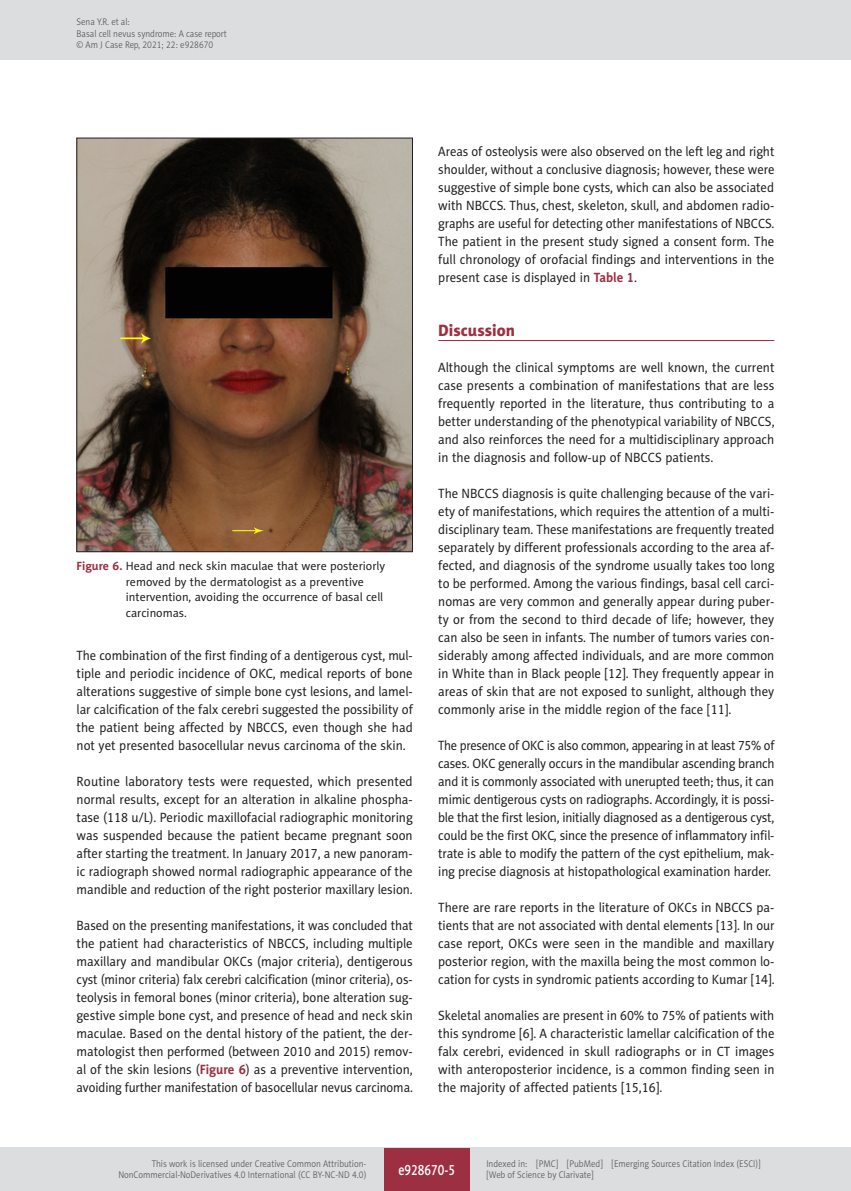
<style>
.page{position:relative;width:851px;height:1191px;background:#fff}
.page>*{position:absolute;margin:0;border:0;box-sizing:border-box;transform-origin:0 0}
.AJCR_Headline_1{font:16.5px "Naomi Sans EFN Heavy";color:#9d2f42}
.t1{font:15px "Naomi Sans EFN Medium";color:#fff;scale:.8 1}
.AJCR_Body{font:13.5px/18px "Naomi Sans EFN";color:#231f20;text-align:justify;scale:.94 1}
.AJCR_Body-2{font:13.5px/18px "Naomi Sans EFN";color:#231f20;text-align:justify;scale:.95 1}
.AJCR_Body-3{font:13.5px/18px "Naomi Sans EFN";color:#231f20;text-align:justify;scale:.93 1}
.AJCR_Body-4{font:13.5px/18px "Naomi Sans EFN";color:#231f20;text-align:justify;scale:.96 1}
.AJCR_Rycina_tytul{font:12px/15.8px "Naomi Sans EFN";color:#231f20}
.t2{font:9.75px/11.2px "Naomi Sans EFN Light";color:#57585a;scale:.9 1}
.s1{font-weight:700;color:#9d2f42}
</style>
<div class="page">
<hr style="left:438px;top:340px;width:336px;height:1px;background:#9d2f42">
<img style="left:79px;top:140px;width:331px;height:410px">
<div style="left:77px;top:138px;width:335px;height:414px;border:1px solid #231f20"></div>
<div style="left:0;top:0;width:850px;height:60px;background:#dcdddf"></div>
<div style="left:0;top:1148px;width:850px;height:43px;background:#dcdddf"></div>
<div style="left:384px;top:1147px;width:85px;height:43px;background:#9d2f42"></div>
<p class="t2" style="left:77px;top:16px;width:168px">Sena Y.R. et al:<br>Basal cell nevus syndrome: A case report © Am J Case Rep, 2021; 22: e928670</p>
<p class="AJCR_Rycina_tytul" style="left:126px;top:558px;width:261px;text-indent:-49px"><span class="s1">Figure 6.</span> Head and neck skin maculae that were posteriorly removed by the dermatologist as a preventive intervention, avoiding the occurrence of basal cell carcinomas.</p>
<p class="AJCR_Body" style="left:77px;top:646px;width:359px">The combination of the first finding of a dentigerous cyst, mul&shy;tiple and periodic incidence of OKC, medical reports of bone alterations suggestive of simple bone cyst lesions, and lamel&shy;lar calcification of the falx cerebri suggested the possibility of the patient being affected by NBCCS, even though she had not yet presented basocellular nevus carcinoma of the skin.</p>
<p class="AJCR_Body-4" style="left:77px;top:772px;width:351px">Routine laboratory tests were requested, which presented normal results, except for an alteration in alkaline phospha&shy;tase (118 u/L). Periodic maxillofacial radiographic monitoring was suspended because the patient became pregnant soon after starting the treatment. In January 2017, a new panoram&shy;ic radiograph showed normal radiographic appearance of the mandible and reduction of the right posterior maxillary lesion.</p>
<p class="AJCR_Body" style="left:77px;top:916px;width:359px">Based on the presenting manifestations, it was concluded that the patient had characteristics of NBCCS, including multiple maxillary and mandibular OKCs (major criteria), dentigerous cyst (minor criteria) falx cerebri calcification (minor criteria), os&shy;teolysis in femoral bones (minor criteria), bone alteration sug&shy;gestive simple bone cyst, and presence of head and neck skin maculae. Based on the dental history of the patient, the der&shy;matologist then performed (between 2010 and 2015) remov&shy;al of the skin lesions (<span class="s1">Figure 6</span>) as a preventive intervention, avoiding further manifestation of basocellular nevus carcinoma.</p>
<p class="AJCR_Body" style="left:438px;top:142px;width:359px">Areas of osteolysis were also observed on the left leg and right shoulder, without a conclusive diagnosis; however, these were suggestive of simple bone cysts, which can also be associated with NBCCS. Thus, chest, skeleton, skull, and abdomen radio&shy;graphs are useful for detecting other manifestations of NBCCS.<br>The patient in the present study signed a consent form. The full chronology of orofacial findings and interventions in the present case is displayed in <span class="s1">Table 1</span>.</p>
<p class="AJCR_Headline_1" style="left:438px;top:320px;width:78px">Discussion</p>
<p class="AJCR_Body-2" style="left:438px;top:358px;width:355px">Although the clinical symptoms are well known, the current case presents a combination of manifestations that are less frequently reported in the literature, thus contributing to a better understanding of the phenotypical variability of NBCCS, and also reinforces the need for a multidisciplinary approach in the diagnosis and follow-up of NBCCS patients.</p>
<p class="AJCR_Body-2" style="left:438px;top:484px;width:355px">The NBCCS diagnosis is quite challenging because of the vari&shy;ety of manifestations, which requires the attention of a multi&shy;disciplinary team. These manifestations are frequently treated separately by different professionals according to the area af&shy;fected, and diagnosis of the syndrome usually takes too long to be performed. Among the various findings, basal cell carci&shy;nomas are very common and generally appear during puber&shy;ty or from the second to third decade of life; however, they can also be seen in infants. The number of tumors varies con&shy;siderably among affected individuals, and are more common in White than in Black people [12]. They frequently appear in areas of skin that are not exposed to sunlight, although they commonly arise in the middle region of the face [11].</p>
<p class="AJCR_Body-3" style="left:438px;top:736px;width:363px">The presence of OKC is also common, appearing in at least 75% of cases. OKC generally occurs in the mandibular ascending branch and it is commonly associated with unerupted teeth; thus, it can mimic dentigerous cysts on radiographs. Accordingly, it is possi&shy;ble that the first lesion, initially diagnosed as a dentigerous cyst, could be the first OKC, since the presence of inflammatory infil&shy;trate is able to modify the pattern of the cyst epithelium, mak&shy;ing precise diagnosis at histopathological examination harder.</p>
<p class="AJCR_Body-2" style="left:438px;top:898px;width:355px">There are rare reports in the literature of OKCs in NBCCS pa&shy;tients that are not associated with dental elements [13]. In our case report, OKCs were seen in the mandible and maxillary posterior region, with the maxilla being the most common lo&shy;cation for cysts in syndromic patients according to Kumar [14].</p>
<p class="AJCR_Body" style="left:438px;top:1006px;width:359px">Skeletal anomalies are present in 60% to 75% of patients with this syndrome [6]. A characteristic lamellar calcification of the falx cerebri, evidenced in skull radiographs or in CT images with anteroposterior incidence, is a common finding seen in the majority of affected patients [15,16].</p>
<p class="t2" style="left:118px;top:1158px;width:277px;text-align:right">This work is licensed under Creative Common Attribution-<br>NonCommercial-NoDerivatives 4.0 International (CC BY-NC-ND 4.0)</p>
<p class="t1" style="left:398px;top:1160px;width:72px">e928670-5</p>
<p class="t2" style="left:486px;top:1158px;width:306px">Indexed in: [PMC] [PubMed] [Emerging Sources Citation Index (ESCI)] [Web of Science by Clarivate]</p>
</div>
